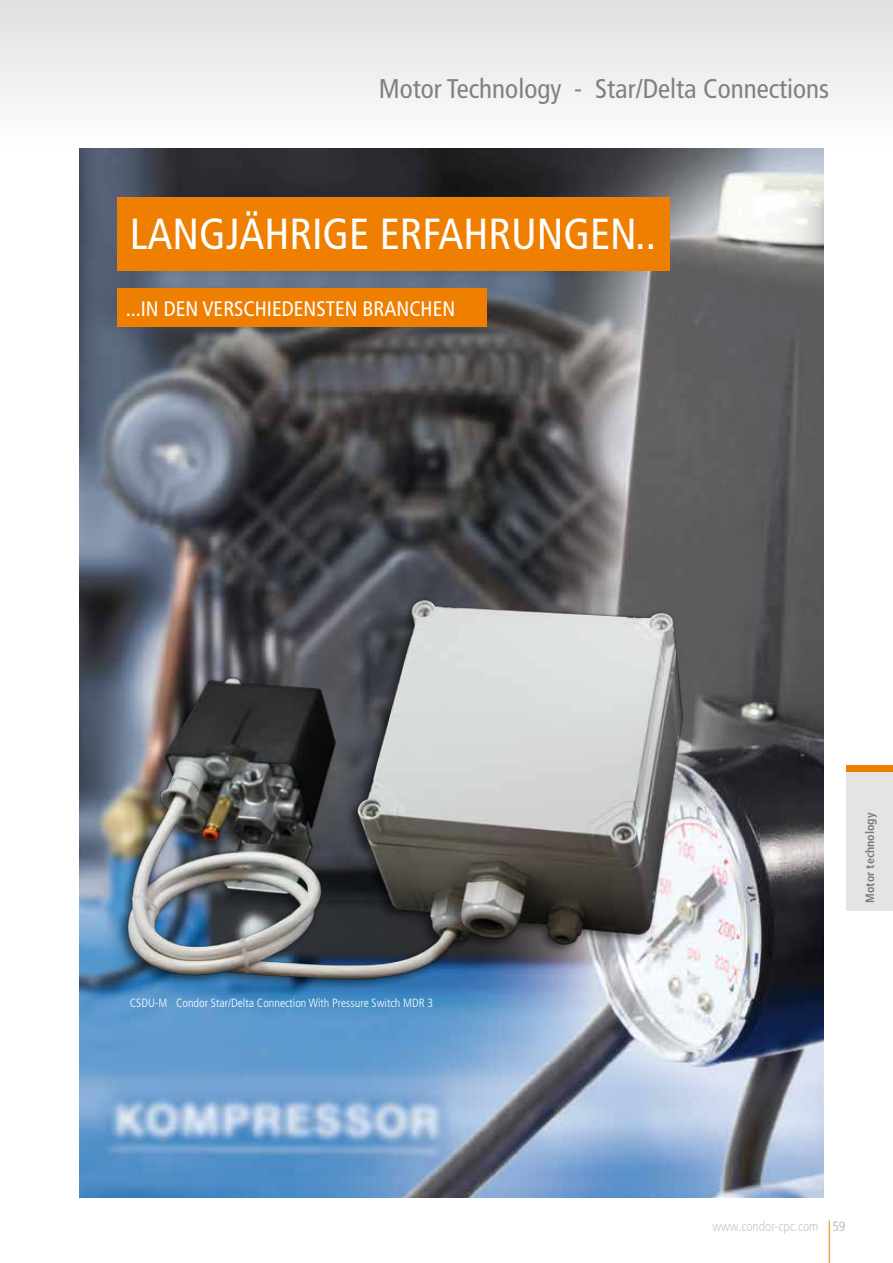
<style>
.page{position:relative;width:893px;height:1263px;background:#fff}
.page>*{position:absolute;margin:0;border:0;box-sizing:border-box;transform-origin:0 0}
.t1{font:condensed 43.5px "Frutiger LT Std";color:#fff}
.t2{font:condensed 27px "Frutiger LT Std";color:#828080}
.t3{font:condensed 21px "Frutiger LT Std";color:#fff}
.t4{font:300 condensed 13.5px "Frutiger LT Std";color:#c6c7c8}
.t5{font:300 condensed 12px "Frutiger LT Std";color:#fff}
.t6{font:700 condensed 12px "Frutiger LT Std";color:#797a7d}
</style>
<div class="page">
<div style="left:0;top:0;width:893px;height:149px;background:linear-gradient(to bottom,#e2dfdf,#fff)"></div>
<hr style="left:829px;top:1220px;width:1px;height:43px;background:#ee7f00">
<div style="left:846px;top:765px;width:47px;height:146px;background:#e6e3e3"></div>
<div style="left:846px;top:765px;width:47px;height:7px;background:#ee7f00"></div>
<img style="left:80px;top:149px;width:744px;height:1048px">
<img style="left:80px;top:515px;width:731px;height:498px">
<div style="left:117px;top:198px;width:553px;height:73px;background:#ee7f00"></div>
<div style="left:117px;top:288px;width:370px;height:39px;background:#ee7f00"></div>
<h2 class="t2" style="left:379px;top:73px;width:452px">Motor Technology - Star/Delta Connections</h2>
<h1 class="t1" style="left:130px;top:209px;width:528px">LANGJÄHRIGE ERFAHRUNGEN..</h1>
<h3 class="t3" style="left:126px;top:297px;width:331px">...IN DEN VERSCHIEDENSTEN BRANCHEN</h3>
<p class="t5" style="left:130px;top:996px;width:305px">CSDU-M Condor Star/Delta Connection With Pressure Switch MDR 3</p>
<p class="t6" style="left:863px;top:903px;width:92px;rotate:-90deg">Motor technology</p>
<p class="t4" style="left:712px;top:1218px;width:134px">www.condor-cpc.com 59</p>
</div>
